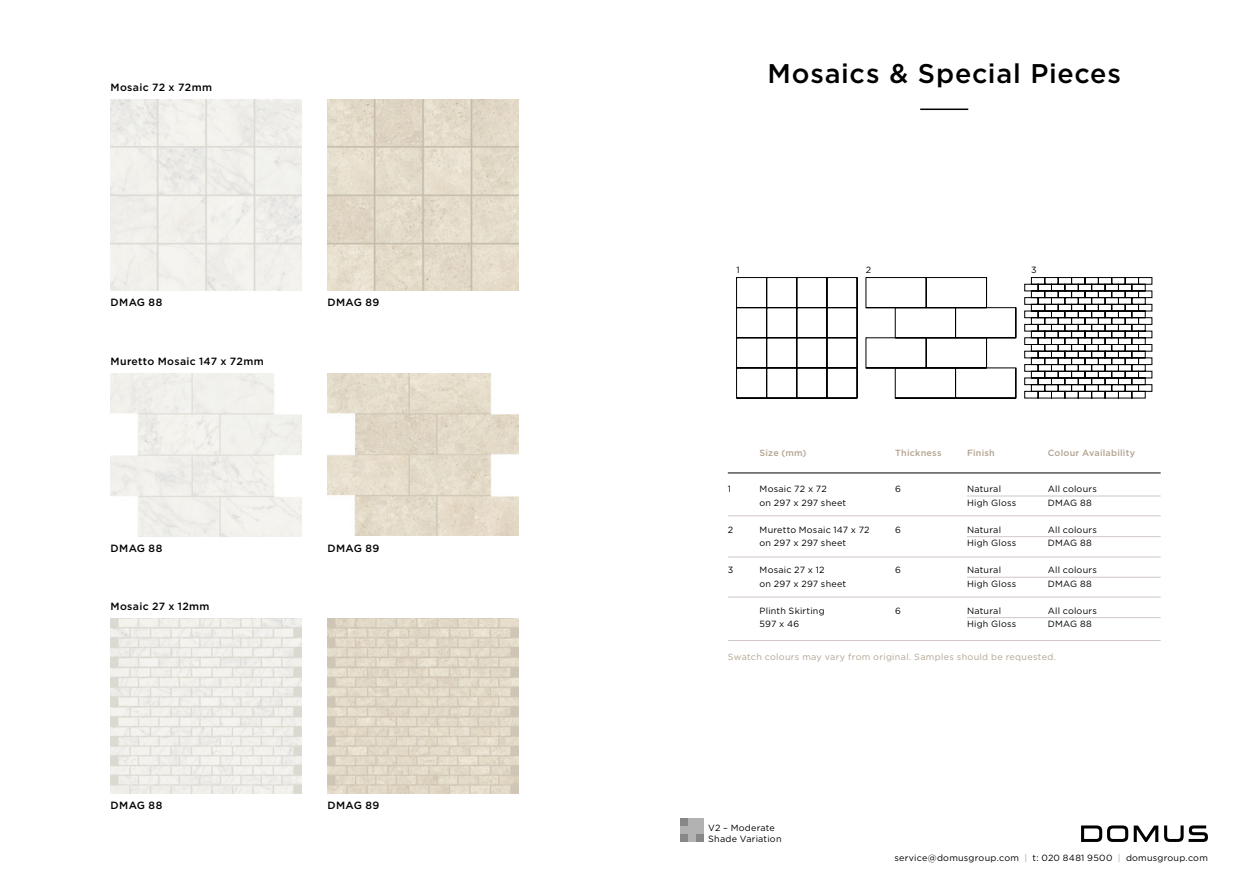
<style>
.page{position:relative;width:1259px;height:893px;background:#fff}
.page>*{position:absolute;margin:0;border:0;box-sizing:border-box;transform-origin:0 0}
.t1{font:500 27px "Gotham";letter-spacing:.025em;color:#000}
.t2{font:500 10.5px "Gotham";letter-spacing:.035em;color:#000}
.TABLE_DATA{font:9px "Gotham";letter-spacing:.025em;color:#000}
.TABLE_DATA-2{font:9px "Gotham";letter-spacing:.035em;color:#b2a391}
.TABLE_DATA-3{font:500 9px "Gotham";letter-spacing:.025em;color:#b2a391}
.s1{color:#b2a391}
</style>
<div class="page">
<svg style="left:1164px;top:825px;width:44px;height:17px"></svg>
<svg style="left:1081px;top:825px;width:77px;height:17px"></svg>
<hr style="left:920px;top:109px;width:48px;height:1px;background:#000">
<div style="left:680px;top:819px;width:8px;height:7px;background:#878787"></div>
<div style="left:688px;top:819px;width:8px;height:7px;background:#b3b2b2"></div>
<div style="left:696px;top:819px;width:8px;height:7px;background:#b3b2b2"></div>
<div style="left:680px;top:826px;width:8px;height:8px;background:#b3b2b2"></div>
<div style="left:688px;top:826px;width:8px;height:8px;background:#b3b2b2"></div>
<div style="left:696px;top:826px;width:8px;height:8px;background:#b3b2b2"></div>
<div style="left:680px;top:834px;width:8px;height:8px;background:#878787"></div>
<div style="left:688px;top:834px;width:8px;height:8px;background:#b3b2b2"></div>
<div style="left:696px;top:834px;width:8px;height:8px;background:#878787"></div>
<img style="left:111px;top:619px;width:191px;height:174px">
<img style="left:327px;top:619px;width:192px;height:174px">
<img style="left:327px;top:100px;width:192px;height:190px">
<img style="left:111px;top:100px;width:191px;height:190px">
<img style="left:327px;top:373px;width:192px;height:163px">
<img style="left:111px;top:373px;width:191px;height:163px">
<hr style="left:728px;top:473px;width:432px;height:1px;background:#000">
<hr style="left:728px;top:515px;width:432px;height:1px;background:#d1c7c4">
<hr style="left:728px;top:597px;width:432px;height:1px;background:#d1c7c4">
<hr style="left:728px;top:640px;width:432px;height:1px;background:#d1c7c4">
<hr style="left:728px;top:557px;width:432px;height:1px;background:#d1c7c4">
<svg style="left:736px;top:277px;width:121px;height:121px"></svg>
<svg style="left:865px;top:277px;width:151px;height:121px"></svg>
<svg style="left:1024px;top:277px;width:128px;height:121px"></svg>
<hr style="left:967px;top:496px;width:193px;height:1px;background:#d1c7c4">
<hr style="left:967px;top:536px;width:193px;height:1px;background:#d1c7c4">
<hr style="left:967px;top:577px;width:193px;height:1px;background:#d1c7c4">
<hr style="left:967px;top:617px;width:193px;height:1px;background:#d1c7c4">
<p class="t2" style="left:111px;top:81px;width:103px">Mosaic 72 x 72mm</p>
<p class="t2" style="left:111px;top:296px;width:53px">DMAG 88</p>
<p class="t2" style="left:111px;top:354px;width:155px">Muretto Mosaic 147 x 72mm</p>
<p class="t2" style="left:327px;top:296px;width:53px">DMAG 89</p>
<p class="t2" style="left:111px;top:541px;width:53px">DMAG 88</p>
<p class="t2" style="left:111px;top:600px;width:101px">Mosaic 27 x 12mm</p>
<p class="t2" style="left:327px;top:541px;width:53px">DMAG 89</p>
<p class="t2" style="left:111px;top:799px;width:53px">DMAG 88</p>
<p class="t2" style="left:327px;top:799px;width:53px">DMAG 89</p>
<p class="t1" style="left:767px;top:55px;width:355px">Mosaics &amp; Special Pieces</p>
<p class="TABLE_DATA" style="left:736px;top:264px;width:5px">1</p>
<p class="TABLE_DATA" style="left:865px;top:264px;width:7px">2</p>
<p class="TABLE_DATA" style="left:1031px;top:264px;width:7px">3</p>
<p class="TABLE_DATA-3" style="left:967px;top:446px;width:29px">Finish</p>
<p class="TABLE_DATA" style="left:967px;top:483px;width:36px">Natural</p>
<p class="TABLE_DATA" style="left:967px;top:497px;width:51px">High Gloss</p>
<p class="TABLE_DATA" style="left:967px;top:524px;width:36px">Natural</p>
<p class="TABLE_DATA" style="left:967px;top:537px;width:51px">High Gloss</p>
<p class="TABLE_DATA" style="left:967px;top:564px;width:36px">Natural</p>
<p class="TABLE_DATA" style="left:967px;top:578px;width:51px">High Gloss</p>
<p class="TABLE_DATA" style="left:967px;top:605px;width:36px">Natural</p>
<p class="TABLE_DATA" style="left:967px;top:618px;width:51px">High Gloss</p>
<p class="TABLE_DATA-2" style="left:728px;top:651px;width:330px">Swatch colours may vary from original. Samples should be requested.</p>
<p class="TABLE_DATA-3" style="left:895px;top:446px;width:48px">Thickness</p>
<p class="TABLE_DATA-3" style="left:1047px;top:446px;width:89px">Colour Availability</p>
<p class="TABLE_DATA" style="left:895px;top:483px;width:7px">6</p>
<p class="TABLE_DATA" style="left:895px;top:524px;width:7px">6</p>
<p class="TABLE_DATA" style="left:895px;top:564px;width:7px">6</p>
<p class="TABLE_DATA" style="left:895px;top:605px;width:7px">6</p>
<p class="TABLE_DATA-3" style="left:759px;top:446px;width:49px">Size (mm)</p>
<p class="TABLE_DATA" style="left:1047px;top:483px;width:51px">All colours</p>
<p class="TABLE_DATA" style="left:1047px;top:497px;width:46px">DMAG 88</p>
<p class="TABLE_DATA" style="left:1047px;top:524px;width:51px">All colours</p>
<p class="TABLE_DATA" style="left:1047px;top:537px;width:46px">DMAG 88</p>
<p class="TABLE_DATA" style="left:1047px;top:564px;width:51px">All colours</p>
<p class="TABLE_DATA" style="left:1047px;top:578px;width:46px">DMAG 88</p>
<p class="TABLE_DATA" style="left:1047px;top:605px;width:51px">All colours</p>
<p class="TABLE_DATA" style="left:1047px;top:618px;width:46px">DMAG 88</p>
<p class="TABLE_DATA" style="left:759px;top:483px;width:69px">Mosaic 72 x 72</p>
<p class="TABLE_DATA" style="left:759px;top:497px;width:88px">on 297 x 297 sheet</p>
<p class="TABLE_DATA" style="left:759px;top:524px;width:112px">Muretto Mosaic 147 x 72</p>
<p class="TABLE_DATA" style="left:759px;top:537px;width:88px">on 297 x 297 sheet</p>
<p class="TABLE_DATA" style="left:759px;top:564px;width:67px">Mosaic 27 x 12</p>
<p class="TABLE_DATA" style="left:759px;top:578px;width:88px">on 297 x 297 sheet</p>
<p class="TABLE_DATA" style="left:759px;top:605px;width:67px">Plinth Skirting</p>
<p class="TABLE_DATA" style="left:759px;top:618px;width:41px">597 x 46</p>
<p class="TABLE_DATA" style="left:728px;top:483px;width:5px">1</p>
<p class="TABLE_DATA" style="left:728px;top:524px;width:7px">2</p>
<p class="TABLE_DATA" style="left:728px;top:564px;width:7px">3</p>
<p class="TABLE_DATA" style="left:708px;top:822px;width:68px">V2 – Moderate</p>
<p class="TABLE_DATA" style="left:708px;top:833px;width:75px">Shade Variation</p>
<p class="TABLE_DATA" style="left:894px;top:852px;width:315px">service@domusgroup.com <span class="s1">|</span> t: 020 8481 9500 <span class="s1">|</span> domusgroup.com</p>
</div>
